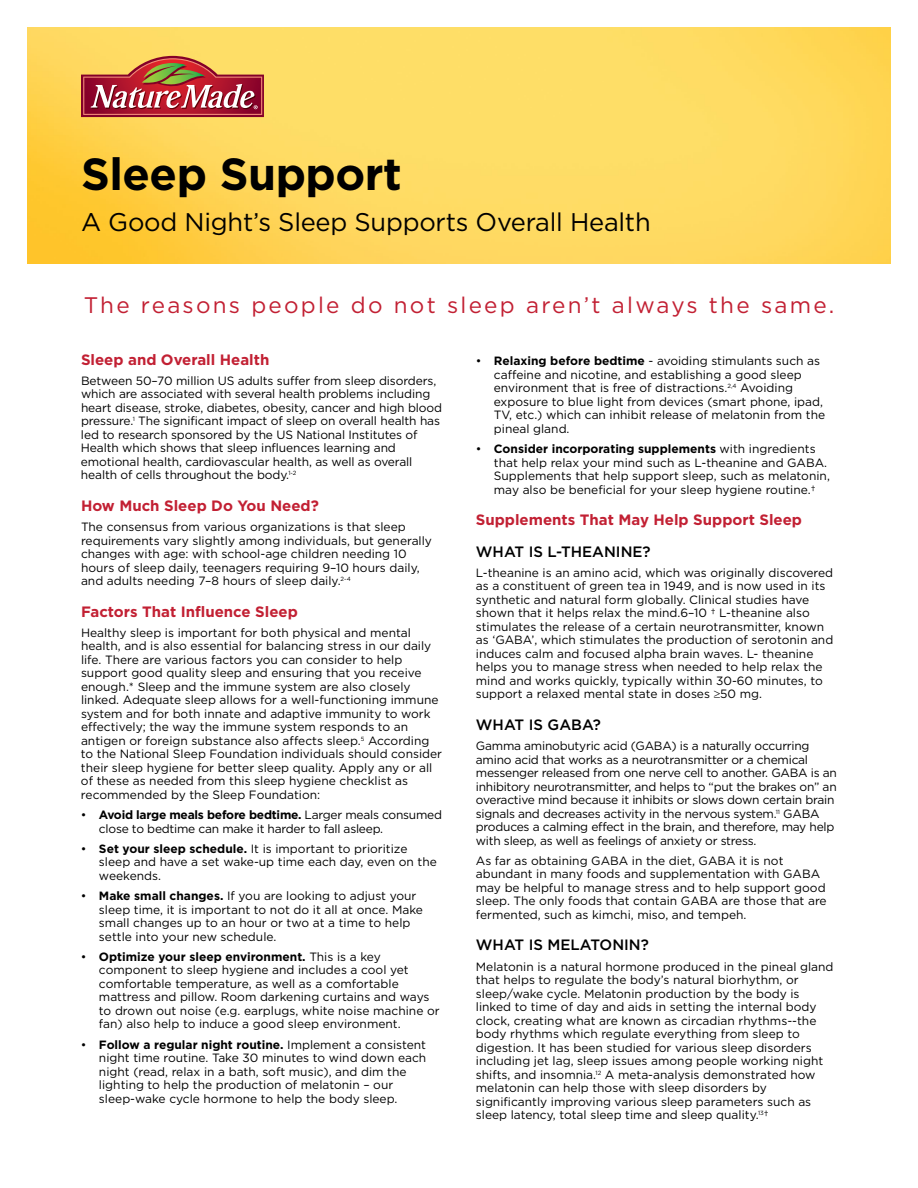
<style>
.page{position:relative;width:918px;height:1188px;background:#fff}
.page>*{position:absolute;margin:0;border:0;box-sizing:border-box;transform-origin:0 0}
.t1{font:700 45px "Gotham";letter-spacing:-.01em;color:#000}
.t2{font:25.5px "Gotham";letter-spacing:-.01em;color:#000}
.t3{font:22.5px "Gotham";letter-spacing:.1em;color:#c22033}
.t4{font:700 15px "Gotham";color:#c22033}
.t5{font:500 15px "Gotham";color:#000}
.t6{font:12px/13.5px "Gotham";color:#000}
.t7{font:12px/13.5px "Gotham";letter-spacing:-.02em;color:#000}
.s1{font-weight:700}
</style>
<div class="page">
<img style="left:27px;top:27px;width:864px;height:237px">
<img style="left:81px;top:56px;width:183px;height:61px">
<h1 class="t1" style="left:81px;top:148px;width:322px">Sleep Support</h1>
<h2 class="t2" style="left:81px;top:206px;width:571px">A Good Night’s Sleep Supports Overall Health</h2>
<h3 class="t3" style="left:84px;top:290px;width:752px">The reasons people do not sleep aren’t always the same.</h3>
<p class="t4" style="left:81px;top:351px;width:190px">Sleep and Overall Health</p>
<p class="t6" style="left:81px;top:374px;width:363px">Between 50–70 million US adults suffer from sleep disorders, which are associated with several health problems including heart disease, stroke, diabetes, obesity, cancer and high blood pressure.<sup>1</sup> The significant impact of sleep on overall health has led to research sponsored by the US National Institutes of Health which shows that sleep influences learning and emotional health, cardiovascular health, as well as overall health of cells throughout the body.<sup>1-2</sup></p>
<p class="t4" style="left:81px;top:497px;width:239px">How Much Sleep Do You Need?</p>
<p class="t6" style="left:81px;top:520px;width:353px">The consensus from various organizations is that sleep requirements vary slightly among individuals, but generally changes with age: with school-age children needing 10 hours of sleep daily, teenagers requiring 9–10 hours daily, and adults needing 7–8 hours of sleep daily.<sup>2-4</sup></p>
<p class="t4" style="left:81px;top:603px;width:218px">Factors That Influence Sleep</p>
<p class="t6" style="left:81px;top:626px;width:363px">Healthy sleep is important for both physical and mental health, and is also essential for balancing stress in our daily life. There are various factors you can consider to help support good quality sleep and ensuring that you receive enough.* Sleep and the immune system are also closely linked. Adequate sleep allows for a well-functioning immune system and for both innate and adaptive immunity to work effectively; the way the immune system responds to an antigen or foreign substance also affects sleep.<sup>5</sup> According to the National Sleep Foundation individuals should consider their sleep hygiene for better sleep quality. Apply any or all of these as needed from this sleep hygiene checklist as recommended by the Sleep Foundation:</p>
<p class="t7" style="left:99px;top:808px;width:345px;text-indent:-18px">• <span class="s1">Avoid large meals before bedtime.</span> Larger meals consumed close to bedtime can make it harder to fall asleep.</p>
<p class="t6" style="left:99px;top:842px;width:339px;text-indent:-18px">• <span class="s1">Set your sleep schedule.</span> It is important to prioritize sleep and have a set wake-up time each day, even on the weekends.</p>
<p class="t6" style="left:99px;top:889px;width:326px;text-indent:-18px">• <span class="s1">Make small changes.</span> If you are looking to adjust your sleep time, it is important to not do it all at once. Make small changes up to an hour or two at a time to help settle into your new schedule.</p>
<p class="t6" style="left:99px;top:950px;width:342px;text-indent:-18px">• <span class="s1">Optimize your sleep environment.</span> This is a key component to sleep hygiene and includes a cool yet comfortable temperature, as well as a comfortable mattress and pillow. Room darkening curtains and ways to drown out noise (e.g. earplugs, white noise machine or fan) also help to induce a good sleep environment.</p>
<p class="t6" style="left:99px;top:1037px;width:329px;text-indent:-18px">• <span class="s1">Follow a regular night routine.</span> Implement a consistent night time routine. Take 30 minutes to wind down each night (read, relax in a bath, soft music), and dim the lighting to help the production of melatonin – our sleep-wake cycle hormone to help the body sleep.</p>
<p class="t6" style="left:494px;top:354px;width:333px;text-indent:-18px">• <span class="s1">Relaxing before bedtime</span> - avoiding stimulants such as caffeine and nicotine, and establishing a good sleep environment that is free of distractions.<sup>2,4</sup> Avoiding exposure to blue light from devices (smart phone, ipad, TV, etc.) which can inhibit release of melatonin from the pineal gland.</p>
<p class="t6" style="left:494px;top:442px;width:338px;text-indent:-18px">• <span class="s1">Consider incorporating supplements</span> with ingredients that help relax your mind such as L-theanine and GABA.<br>Supplements that help support sleep, such as melatonin, may also be beneficial for your sleep hygiene routine.†</p>
<p class="t4" style="left:476px;top:511px;width:328px">Supplements That May Help Support Sleep</p>
<p class="t5" style="left:476px;top:542px;width:176px">WHAT IS L-THEANINE?</p>
<p class="t6" style="left:476px;top:566px;width:359px">L-theanine is an amino acid, which was originally discovered as a constituent of green tea in 1949, and is now used in its synthetic and natural form globally. Clinical studies have shown that it helps relax the mind.6–10 † L-theanine also stimulates the release of a certain neurotransmitter, known as ‘GABA’, which stimulates the production of serotonin and induces calm and focused alpha brain waves. L- theanine helps you to manage stress when needed to help relax the mind and works quickly, typically within 30-60 minutes, to support a relaxed mental state in doses ≥50 mg.</p>
<p class="t5" style="left:476px;top:715px;width:127px">WHAT IS GABA?</p>
<p class="t7" style="left:476px;top:739px;width:363px">Gamma aminobutyric acid (GABA) is a naturally occurring amino acid that works as a neurotransmitter or a chemical messenger released from one nerve cell to another. GABA is an inhibitory neurotransmitter, and helps to “put the brakes on” an overactive mind because it inhibits or slows down certain brain signals and decreases activity in the nervous system.<sup>11</sup> GABA produces a calming effect in the brain, and therefore, may help with sleep, as well as feelings of anxiety or stress.</p>
<p class="t6" style="left:476px;top:854px;width:352px">As far as obtaining GABA in the diet, GABA it is not abundant in many foods and supplementation with GABA may be helpful to manage stress and to help support good sleep. The only foods that contain GABA are those that are fermented, such as kimchi, miso, and tempeh.</p>
<p class="t5" style="left:476px;top:935px;width:175px">WHAT IS MELATONIN?</p>
<p class="t6" style="left:476px;top:959px;width:359px">Melatonin is a natural hormone produced in the pineal gland that helps to regulate the body’s natural biorhythm, or sleep/wake cycle. Melatonin production by the body is linked to time of day and aids in setting the internal body clock, creating what are known as circadian rhythms--the body rhythms which regulate everything from sleep to digestion. It has been studied for various sleep disorders including jet lag, sleep issues among people working night shifts, and insomnia.<sup>12</sup> A meta-analysis demonstrated how melatonin can help those with sleep disorders by significantly improving various sleep parameters such as sleep latency, total sleep time and sleep quality.<sup>13</sup>†</p>
</div>
